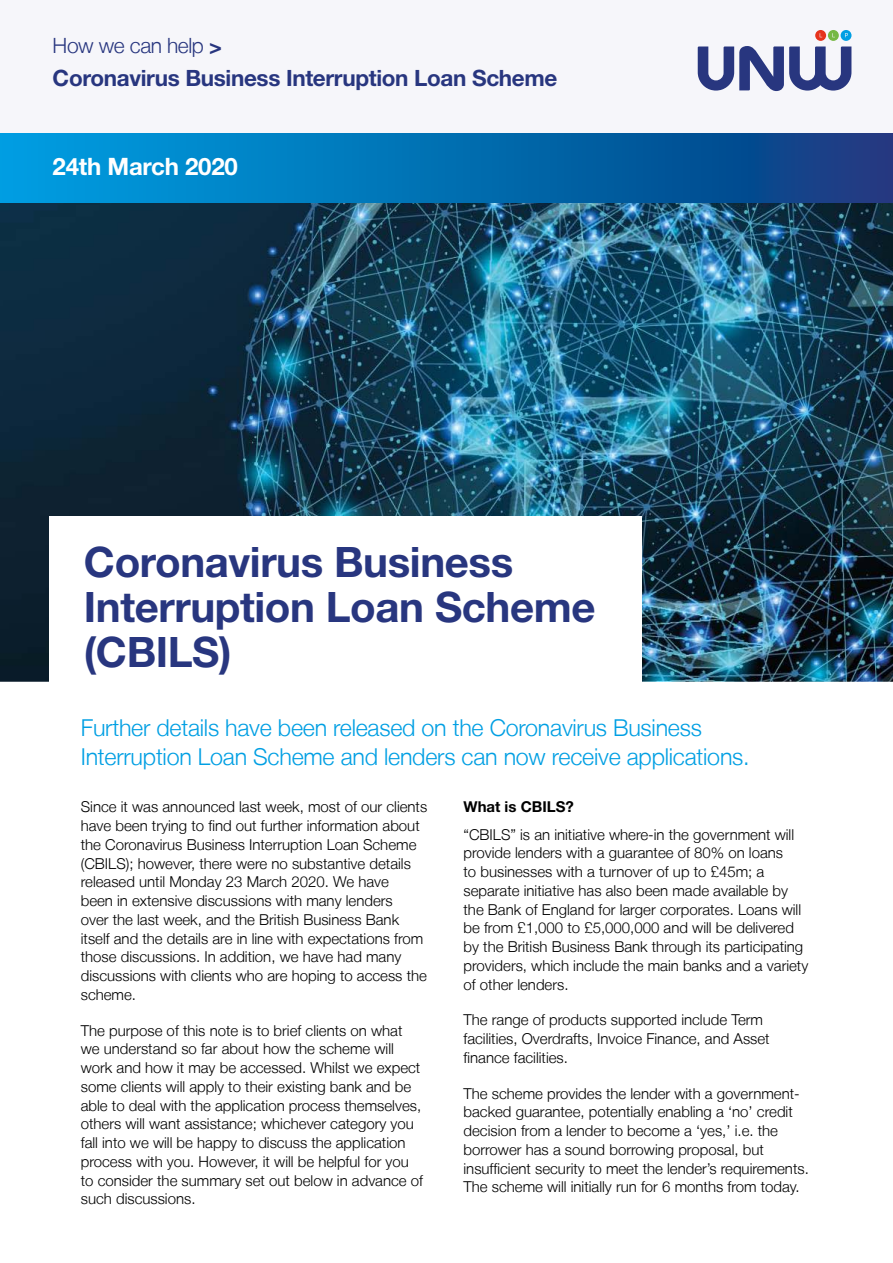
<style>
.page{position:relative;width:893px;height:1263px;background:#fff}
.page>*{position:absolute;margin:0;border:0;box-sizing:border-box;transform-origin:0 0}
.t1{font:700 42px/45px "Helvetica Neue LT Std";letter-spacing:-.01em;color:#28367f}
.t2{font:700 24px "Helvetica Neue LT Std";letter-spacing:-.01em;color:#fff}
.t3{font:300 23.25px/28.5px "Helvetica Neue LT";letter-spacing:-.01em;color:#009fe3}
.t4{font:700 22.5px "Helvetica Neue LT Std";letter-spacing:-.015em;color:#28367f}
.t5{font:300 21px "Helvetica Neue LT";letter-spacing:-.02em;color:#28367f}
.t6{font:300 15px/18.8px "Helvetica Neue LT";color:#000}
.t7{font:700 15px "Helvetica Neue LT Std";color:#000}
.s1{font-family:"Helvetica Neue LT Std";font-weight:700;font-size:21.45px}
</style>
<div class="page">
<img style="left:0;top:202px;width:893px;height:480px">
<div style="left:0;top:0;width:893px;height:133px;background:#f6f6fa"></div>
<svg style="left:0;top:133px;width:893px;height:69px;background:#036db1"></svg>
<div style="left:49px;top:517px;width:593px;height:166px;background:#fff"></div>
<svg style="left:698px;top:30px;width:153px;height:61px"></svg>
<h3 class="t5" style="left:53px;top:33px;width:171px">How we can help <span class="s1">&gt;</span></h3>
<h3 class="t4" style="left:53px;top:64px;width:506px">Coronavirus Business Interruption Loan Scheme</h3>
<h2 class="t2" style="left:53px;top:152px;width:187px">24th March 2020</h2>
<h1 class="t1" style="left:84px;top:539px;width:513px">Coronavirus Business<br>Interruption Loan Scheme (CBILS)</h1>
<h3 class="t3" style="left:81px;top:713px;width:670px">Further details have been released on the Coronavirus Business<br>Interruption Loan Scheme and lenders can now receive applications.</h3>
<p class="t6" style="left:81px;top:797px;width:348px">Since it was announced last week, most of our clients have been trying to find out further information about the Coronavirus Business Interruption Loan Scheme (CBILS); however, there were no substantive details released until Monday 23 March 2020. We have<br>been in extensive discussions with many lenders<br>over the last week, and the British Business Bank itself and the details are in line with expectations from those discussions. In addition, we have had many discussions with clients who are hoping to access the scheme.</p>
<p class="t6" style="left:81px;top:1020px;width:344px">The purpose of this note is to brief clients on what we understand so far about how the scheme will work and how it may be accessed. Whilst we expect some clients will apply to their existing bank and be able to deal with the application process themselves, others will want assistance; whichever category you fall into we will be happy to discuss the application process with you. However, it will be helpful for you to consider the summary set out below in advance of such discussions.</p>
<p class="t7" style="left:463px;top:798px;width:112px">What is CBILS?</p>
<p class="t6" style="left:463px;top:824px;width:346px">“CBILS” is an initiative where-in the government will provide lenders with a guarantee of 80% on loans<br>to businesses with a turnover of up to £45m; a separate initiative has also been made available by the Bank of England for larger corporates. Loans will be from £1,000 to £5,000,000 and will be delivered by the British Business Bank through its participating providers, which include the main banks and a variety of other lenders.</p>
<p class="t6" style="left:463px;top:1010px;width:308px">The range of products supported include Term facilities, Overdrafts, Invoice Finance, and Asset finance facilities.</p>
<p class="t6" style="left:463px;top:1083px;width:347px">The scheme provides the lender with a government&shy;backed guarantee, potentially enabling a ‘no’ credit decision from a lender to become a ‘yes,’ i.e. the borrower has a sound borrowing proposal, but insufficient security to meet the lender’s requirements.<br>The scheme will initially run for 6 months from today.</p>
</div>
